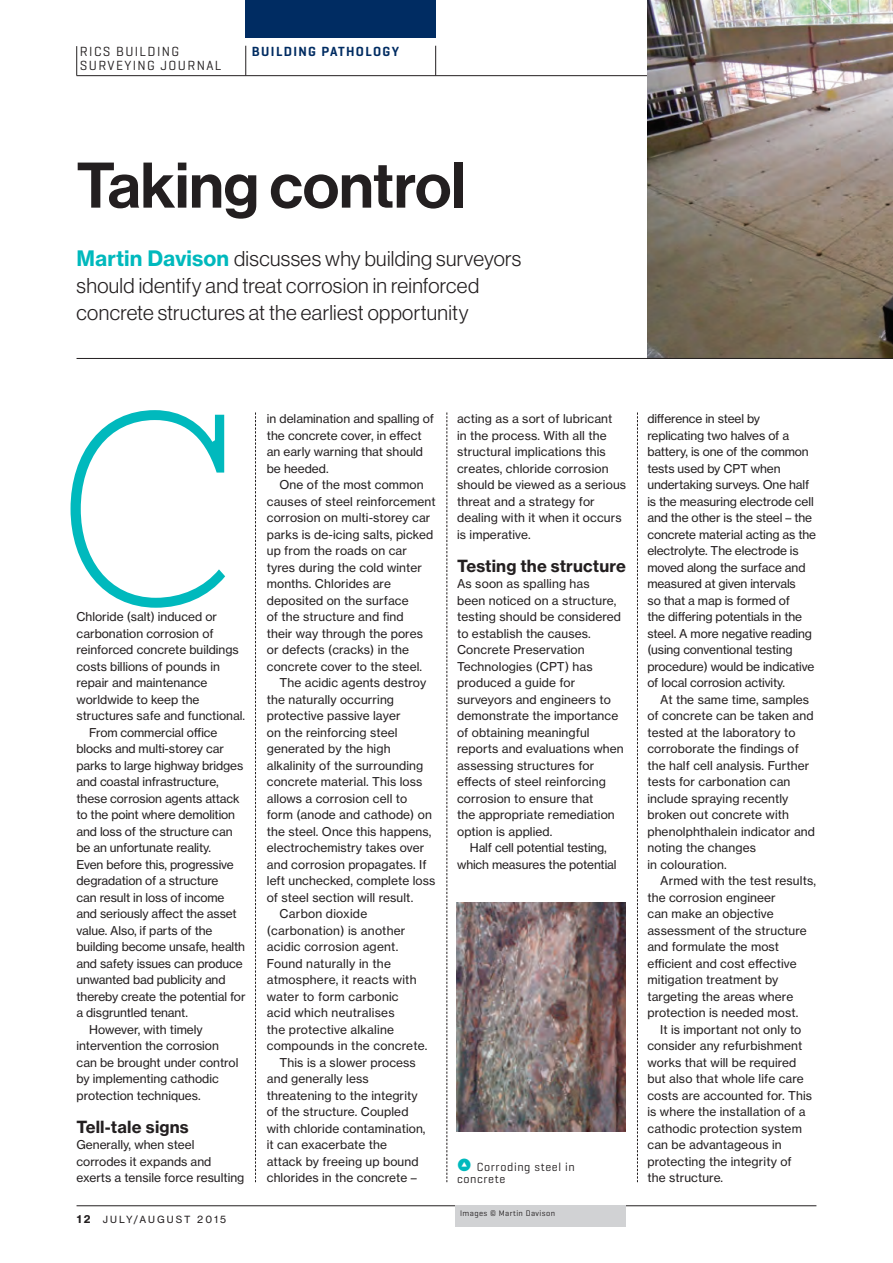
<style>
.page{position:relative;width:893px;height:1263px;background:#fff}
.page>*{position:absolute;margin:0;border:0;box-sizing:border-box;transform-origin:0 0}
.Nested_Drop_Cap{font:300 330.45px "Pitch";color:#00b9bd}
._01_Header{font:63px "N Haas Grotesk DS Std 65 Md";color:#231f20}
._02_Standfirst{font:21px/27px "N Haas Grotesk DS Std 45 Lt";letter-spacing:.015em;color:#231f20}
._05_X-head{font:16.5px "N Haas Grotesk TX Std 75 Bd";letter-spacing:.01em;color:#231f20}
.t1{font:13.5px/13.5px "Geogrotesque";letter-spacing:.1em;color:#231f20}
._00_Strapline{font:600 13.5px "Geogrotesque";letter-spacing:.1em;color:#002c62}
._03_Body_copy_INDENT{font:12px/16.5px "N Haas Grotesk TX Std 55 Rg";letter-spacing:.01em;color:#231f20}
._03_Body_copy_INDENT-2{font:12px/16.5px "N Haas Grotesk TX Std 55 Rg";letter-spacing:-.01em;color:#231f20}
.t2{font:12px/12px "Geogrotesque";letter-spacing:.05em;color:#231f20}
.t3{font:9.75px "N Haas Grotesk TX Std 55 Rg";letter-spacing:.215em;color:#231f20}
.Credit{font:8.25px "Geogrotesque";letter-spacing:.05em;color:#231f20}
.s1{font-family:"N Haas Grotesk TX Std 75 Bd";color:#00b9bd}
.s2{font-family:"N Haas Grotesk TX Std 75 Bd";font-size:10.5px}
</style>
<div class="page">
<div style="left:246px;top:0;width:190px;height:38px;background:#002c62"></div>
<svg style="left:245px;top:46px;width:1px;height:29px"></svg>
<svg style="left:435px;top:46px;width:1px;height:29px"></svg>
<svg style="left:76px;top:46px;width:1px;height:29px"></svg>
<hr style="left:77px;top:75px;width:816px;height:1px;background:#231f20">
<img style="left:647px;top:0;width:246px;height:358px">
<hr style="left:77px;top:1205px;width:739px;height:1px;background:#231f20">
<hr style="left:77px;top:358px;width:816px;height:1px;background:#231f20">
<svg style="left:255px;top:412px;width:1px;height:770px"></svg>
<svg style="left:446px;top:412px;width:1px;height:770px"></svg>
<svg style="left:637px;top:412px;width:1px;height:770px"></svg>
<img style="left:456px;top:902px;width:169px;height:230px">
<div style="left:456px;top:1205px;width:170px;height:22px;background:#d1d2d4"></div>
<p class="t1" style="left:80px;top:45px;width:143px">RICS BUILDING<br>SURVEYING JOURNAL</p>
<p class="_00_Strapline" style="left:252px;top:43px;width:149px">BUILDING PATHOLOGY</p>
<p class="_01_Header" style="left:77px;top:149px;width:391px">Taking control</p>
<p class="_02_Standfirst" style="left:77px;top:245px;width:446px"><span class="s1">Martin Davison</span> discusses why building surveyors should identify and treat corrosion in reinforced concrete structures at the earliest opportunity</p>
<p class="Nested_Drop_Cap" style="left:48px;top:276px;width:204px">C</p>
<p class="_03_Body_copy_INDENT" style="left:457px;top:410px;width:171px">acting as a sort of lubricant<br>in the process. With all the structural implications this creates, chloride corrosion should be viewed as a serious threat and a strategy for dealing with it when it occurs is imperative.</p>
<p class="_03_Body_copy_INDENT" style="left:267px;top:410px;width:169px">in delamination and spalling of the concrete cover, in effect an early warning that should be heeded.</p>
<p class="_03_Body_copy_INDENT" style="left:267px;top:476px;width:170px;text-indent:13px">One of the most common causes of steel reinforcement corrosion on multi-storey car parks is de-icing salts, picked up from the roads on car</p>
<p class="_03_Body_copy_INDENT" style="left:267px;top:559px;width:158px">tyres during the cold winter months. Chlorides are deposited on the surface<br>of the structure and find their way through the pores or defects (cracks) in the concrete cover to the steel.</p>
<p class="_03_Body_copy_INDENT" style="left:267px;top:674px;width:170px;text-indent:13px">The acidic agents destroy the naturally occurring protective passive layer<br>on the reinforcing steel generated by the high alkalinity of the surrounding concrete material. This loss allows a corrosion cell to form (anode and cathode) on the steel. Once this happens, electrochemistry takes over and corrosion propagates. If left unchecked, complete loss of steel section will result.</p>
<p class="_03_Body_copy_INDENT" style="left:267px;top:905px;width:162px;text-indent:13px">Carbon dioxide (carbonation) is another acidic corrosion agent.<br>Found naturally in the atmosphere, it reacts with water to form carbonic<br>acid which neutralises<br>the protective alkaline compounds in the concrete.</p>
<p class="_03_Body_copy_INDENT" style="left:267px;top:1054px;width:160px;text-indent:13px">This is a slower process and generally less threatening to the integrity of the structure. Coupled with chloride contamination, it can exacerbate the<br>attack by freeing up bound chlorides in the concrete –</p>
<p class="_05_X-head" style="left:457px;top:555px;width:171px">Testing the structure</p>
<p class="_03_Body_copy_INDENT" style="left:457px;top:575px;width:168px">As soon as spalling has<br>been noticed on a structure, testing should be considered to establish the causes.<br>Concrete Preservation<br>Technologies (CPT) has produced a guide for surveyors and engineers to demonstrate the importance of obtaining meaningful reports and evaluations when assessing structures for effects of steel reinforcing corrosion to ensure that<br>the appropriate remediation option is applied.</p>
<p class="_03_Body_copy_INDENT-2" style="left:457px;top:839px;width:161px;text-align:center">Half cell potential testing, which measures the potential</p>
<p class="_03_Body_copy_INDENT" style="left:77px;top:608px;width:170px">Chloride (salt) induced or carbonation corrosion of reinforced concrete buildings costs billions of pounds in repair and maintenance worldwide to keep the structures safe and functional.</p>
<p class="_03_Body_copy_INDENT-2" style="left:77px;top:724px;width:170px;text-indent:13px">From commercial office blocks and multi-storey car parks to large highway bridges and coastal infrastructure, these corrosion agents attack to the point where demolition and loss of the structure can be an unfortunate reality.<br>Even before this, progressive degradation of a structure<br>can result in loss of income and seriously affect the asset value. Also, if parts of the building become unsafe, health and safety issues can produce unwanted bad publicity and thereby create the potential for a disgruntled tenant.</p>
<p class="_03_Body_copy_INDENT" style="left:77px;top:1021px;width:163px;text-indent:13px">However, with timely intervention the corrosion can be brought under control by implementing cathodic protection techniques.</p>
<p class="_05_X-head" style="left:77px;top:1116px;width:114px">Tell-tale signs</p>
<p class="_03_Body_copy_INDENT" style="left:77px;top:1136px;width:169px">Generally, when steel corrodes it expands and exerts a tensile force resulting</p>
<p class="t2" style="left:457px;top:1160px;width:119px;text-indent:20px">Corroding steel in concrete</p>
<p class="Credit" style="left:460px;top:1208px;width:97px">Images © Martin Davison</p>
<p class="t3" style="left:77px;top:1214px;width:151px"><span class="s2">12</span> JULY/AUGUST 2015</p>
<p class="_03_Body_copy_INDENT-2" style="left:647px;top:410px;width:170px">difference in steel by replicating two halves of a battery, is one of the common tests used by CPT when undertaking surveys. One half is the measuring electrode cell and the other is the steel – the concrete material acting as the electrolyte. The electrode is moved along the surface and measured at given intervals<br>so that a map is formed of<br>the differing potentials in the steel. A more negative reading (using conventional testing procedure) would be indicative of local corrosion activity.</p>
<p class="_03_Body_copy_INDENT" style="left:647px;top:691px;width:169px;text-indent:13px">At the same time, samples of concrete can be taken and tested at the laboratory to corroborate the findings of the half cell analysis. Further tests for carbonation can include spraying recently broken out concrete with phenolphthalein indicator and noting the changes</p>
<p class="_03_Body_copy_INDENT" style="left:647px;top:856px;width:81px">in colouration.</p>
<p class="_03_Body_copy_INDENT" style="left:647px;top:872px;width:170px;text-indent:13px">Armed with the test results, the corrosion engineer<br>can make an objective assessment of the structure and formulate the most efficient and cost effective mitigation treatment by targeting the areas where protection is needed most.</p>
<p class="_03_Body_copy_INDENT" style="left:647px;top:1021px;width:166px;text-indent:13px">It is important not only to consider any refurbishment works that will be required but also that whole life care costs are accounted for. This is where the installation of a cathodic protection system can be advantageous in protecting the integrity of</p>
<p class="_03_Body_copy_INDENT" style="left:647px;top:1169px;width:77px">the structure.</p>
</div>
